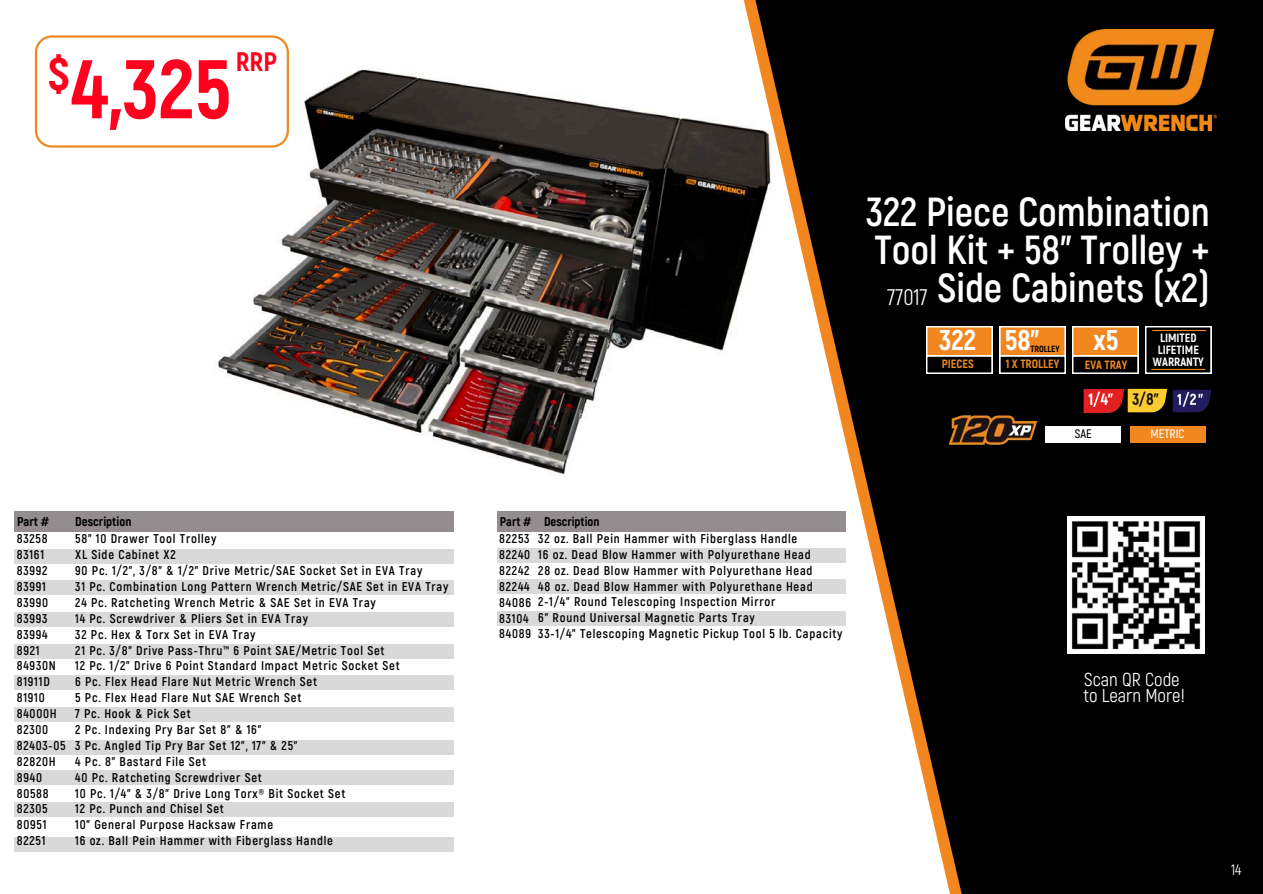
<style>
.page{position:relative;width:1263px;height:894px;background:#fff}
.page>*{position:absolute;margin:0;border:0;box-sizing:border-box;transform-origin:0 0}
.t1{font:800 82.95px "Akrobat";color:#ff001e}
.t2{font:800 45.6px "Akrobat";color:#ff001e}
.t3{font:700 40.5px/38.2px "Akrobat";color:#fff}
.t4{font:800 28.5px "Akrobat";color:#fff}
.t5{font:800 26.7px "Akrobat";color:#ff001e}
.t6{font:22.5px "Akrobat";color:#fff}
.t7{font:18.75px/15.8px "Akrobat";color:#fff}
.t8{font:15px "Akrobat";color:#fff}
.t9{font:800 12.9px "Akrobat";color:#000}
.t10{font:700 12.75px "Akrobat";letter-spacing:.06em;color:#000}
.t11{font:800 12.75px "Akrobat";color:#000}
.t12{font:600 12.3px "Akrobat";color:#fff}
.t13{font:600 12.3px "Akrobat";color:#000}
.t14{font:800 12px "Akrobat";color:#fff}
.t15{font:800 12px "Akrobat";color:#ee8922}
.t16{font:800 9px "Akrobat";color:#000}
</style>
<div class="page">
<img style="left:218px;top:69px;width:516px;height:406px">
<svg style="left:743px;top:0;width:520px;height:893px;fill:#000"></svg>
<svg style="left:926px;top:326px;width:66px;height:47px;background:#a5682d"></svg>
<svg style="left:1072px;top:326px;width:66px;height:47px;background:#a5682d"></svg>
<svg style="left:1145px;top:326px;width:66px;height:47px;background:#141413"></svg>
<hr style="left:1152px;top:330px;width:54px;height:1px;background:#ee8922">
<hr style="left:1151px;top:369px;width:54px;height:1px;background:#ee8922">
<img style="left:1083px;top:388px;width:42px;height:25px">
<img style="left:1128px;top:388px;width:41px;height:25px">
<img style="left:1171px;top:388px;width:41px;height:25px">
<img style="left:948px;top:412px;width:89px;height:34px">
<div style="left:1130px;top:426px;width:75px;height:17px;background:#f2861f"></div>
<div style="left:1046px;top:426px;width:75px;height:17px;background:#fff"></div>
<svg style="left:35px;top:35px;width:254px;height:113px"></svg>
<div style="left:14px;top:549px;width:440px;height:14px;background:#d9d9d9"></div>
<div style="left:14px;top:580px;width:440px;height:14px;background:#d9d9d9"></div>
<div style="left:14px;top:612px;width:440px;height:14px;background:#d9d9d9"></div>
<div style="left:14px;top:644px;width:440px;height:14px;background:#d9d9d9"></div>
<div style="left:14px;top:675px;width:440px;height:14px;background:#d9d9d9"></div>
<div style="left:14px;top:707px;width:440px;height:15px;background:#d9d9d9"></div>
<div style="left:14px;top:739px;width:440px;height:15px;background:#d9d9d9"></div>
<div style="left:14px;top:770px;width:440px;height:15px;background:#d9d9d9"></div>
<div style="left:14px;top:801px;width:440px;height:15px;background:#d9d9d9"></div>
<div style="left:14px;top:836px;width:440px;height:15px;background:#d9d9d9"></div>
<div style="left:497px;top:548px;width:349px;height:14px;background:#d9d9d9"></div>
<div style="left:497px;top:579px;width:349px;height:14px;background:#d9d9d9"></div>
<div style="left:497px;top:611px;width:349px;height:14px;background:#d9d9d9"></div>
<div style="left:497px;top:511px;width:349px;height:21px;background:#948c8e"></div>
<div style="left:14px;top:511px;width:440px;height:21px;background:#948c8e"></div>
<img style="left:1067px;top:516px;width:138px;height:137px">
<svg style="left:999px;top:326px;width:66px;height:47px;background:#a5682d"></svg>
<img style="left:1065px;top:30px;width:151px;height:100px">
<p class="t2" style="left:48px;top:44px;width:23px">$</p>
<p class="t5" style="left:236px;top:44px;width:43px">RRP</p>
<p class="t1" style="left:71px;top:35px;width:162px">4,325</p>
<p class="t9" style="left:17px;top:513px;width:34px">Part #</p>
<p class="t9" style="left:75px;top:513px;width:58px">Description</p>
<p class="t10" style="left:17px;top:530px;width:32px">83258</p>
<p class="t10" style="left:17px;top:546px;width:29px">83161</p>
<p class="t10" style="left:17px;top:562px;width:32px">83992</p>
<p class="t10" style="left:17px;top:578px;width:31px">83991</p>
<p class="t10" style="left:17px;top:594px;width:33px">83990</p>
<p class="t10" style="left:17px;top:610px;width:32px">83993</p>
<p class="t10" style="left:17px;top:625px;width:33px">83994</p>
<p class="t10" style="left:17px;top:641px;width:24px">8921</p>
<p class="t10" style="left:17px;top:657px;width:41px">84930N</p>
<p class="t10" style="left:17px;top:673px;width:35px">81911D</p>
<p class="t10" style="left:17px;top:689px;width:30px">81910</p>
<p class="t10" style="left:17px;top:705px;width:41px">84000H</p>
<p class="t10" style="left:17px;top:721px;width:33px">82300</p>
<p class="t10" style="left:17px;top:736px;width:50px">82403-05</p>
<p class="t10" style="left:17px;top:752px;width:41px">82820H</p>
<p class="t10" style="left:17px;top:768px;width:27px">8940</p>
<p class="t10" style="left:17px;top:784px;width:34px">80588</p>
<p class="t10" style="left:17px;top:800px;width:33px">82305</p>
<p class="t10" style="left:17px;top:816px;width:31px">80951</p>
<p class="t10" style="left:17px;top:832px;width:30px">82251</p>
<p class="t10" style="left:75px;top:530px;width:143px">58" 10 Drawer Tool Trolley</p>
<p class="t10" style="left:75px;top:546px;width:102px">XL Side Cabinet X2</p>
<p class="t10" style="left:75px;top:562px;width:349px">90 Pc. 1/2", 3/8" &amp; 1/2" Drive Metric/SAE Socket Set in EVA Tray</p>
<p class="t10" style="left:75px;top:578px;width:375px">31 Pc. Combination Long Pattern Wrench Metric/SAE Set in EVA Tray</p>
<p class="t10" style="left:75px;top:594px;width:302px">24 Pc. Ratcheting Wrench Metric &amp; SAE Set in EVA Tray</p>
<p class="t10" style="left:75px;top:610px;width:234px">14 Pc. Screwdriver &amp; Pliers Set in EVA Tray</p>
<h6 class="t10" style="left:75px;top:625px;width:182px">32 Pc. Hex &amp; Torx Set in EVA Tray</h6>
<p class="t10" style="left:75px;top:641px;width:311px">21 Pc. 3/8" Drive Pass-Thru™ 6 Point SAE/Metric Tool Set</p>
<p class="t10" style="left:75px;top:657px;width:326px">12 Pc. 1/2" Drive 6 Point Standard Impact Metric Socket Set</p>
<h1 class="t10" style="left:75px;top:673px;width:243px">6 Pc. Flex Head Flare Nut Metric Wrench Set</h1>
<h3 class="t10" style="left:75px;top:689px;width:228px">5 Pc. Flex Head Flare Nut SAE Wrench Set</h3>
<p class="t10" style="left:75px;top:705px;width:117px">7 Pc. Hook &amp; Pick Set</p>
<p class="t10" style="left:75px;top:721px;width:188px">2 Pc. Indexing Pry Bar Set 8" &amp; 16"</p>
<p class="t10" style="left:75px;top:736px;width:224px">3 Pc. Angled Tip Pry Bar Set 12", 17" &amp; 25"</p>
<p class="t10" style="left:75px;top:752px;width:132px">4 Pc. 8" Bastard File Set</p>
<p class="t10" style="left:75px;top:768px;width:188px">40 Pc. Ratcheting Screwdriver Set</p>
<p class="t10" style="left:75px;top:784px;width:272px">10 Pc. 1/4" &amp; 3/8" Drive Long Torx® Bit Socket Set</p>
<p class="t10" style="left:75px;top:800px;width:150px">12 Pc. Punch and Chisel Set</p>
<p class="t10" style="left:75px;top:816px;width:199px">10" General Purpose Hacksaw Frame</p>
<p class="t10" style="left:75px;top:832px;width:259px">16 oz. Ball Pein Hammer with Fiberglass Handle</p>
<p class="t3" style="left:866px;top:190px;width:345px">322 Piece Combination<br>Tool Kit + 58” Trolley +</p>
<p class="t6" style="left:887px;top:282px;width:42px">77017</p>
<p class="t3" style="left:938px;top:267px;width:274px">Side Cabinets (x2)</p>
<h2 class="t4" style="left:939px;top:322px;width:38px">322</h2>
<h5 class="t15" style="left:942px;top:356px;width:34px">PIECES</h5>
<p class="t4" style="left:1005px;top:322px;width:36px">58"</p>
<p class="t15" style="left:1006px;top:356px;width:55px">1 X TROLLEY</p>
<p class="t16" style="left:1030px;top:343px;width:31px">TROLLEY</p>
<h4 class="t4" style="left:1094px;top:322px;width:26px">x5</h4>
<p class="t15" style="left:1085px;top:356px;width:44px">EVA TRAY</p>
<h4 class="t14" style="left:1160px;top:330px;width:38px">LIMITED</h4>
<p class="t14" style="left:1158px;top:342px;width:43px">LIFETIME</p>
<p class="t14" style="left:1153px;top:354px;width:52px">WARRANTY</p>
<p class="t13" style="left:1075px;top:426px;width:19px">SAE</p>
<p class="t12" style="left:1150px;top:426px;width:36px">METRIC</p>
<p class="t11" style="left:500px;top:513px;width:33px">Part #</p>
<p class="t11" style="left:544px;top:513px;width:57px">Description</p>
<p class="t10" style="left:538px;top:530px;width:260px">32 oz. Ball Pein Hammer with Fiberglass Handle</p>
<p class="t10" style="left:538px;top:546px;width:274px">16 oz. Dead Blow Hammer with Polyurethane Head</p>
<p class="t10" style="left:538px;top:562px;width:276px">28 oz. Dead Blow Hammer with Polyurethane Head</p>
<p class="t10" style="left:538px;top:577px;width:276px">48 oz. Dead Blow Hammer with Polyurethane Head</p>
<p class="t10" style="left:538px;top:593px;width:239px">2-1/4" Round Telescoping Inspection Mirror</p>
<p class="t10" style="left:538px;top:609px;width:218px">6" Round Universal Magnetic Parts Tray</p>
<p class="t10" style="left:538px;top:625px;width:306px">33-1/4" Telescoping Magnetic Pickup Tool 5 lb. Capacity</p>
<p class="t10" style="left:499px;top:530px;width:32px">82253</p>
<p class="t10" style="left:499px;top:546px;width:33px">82240</p>
<p class="t10" style="left:499px;top:562px;width:32px">82242</p>
<p class="t10" style="left:499px;top:578px;width:32px">82244</p>
<p class="t10" style="left:499px;top:593px;width:33px">84086</p>
<p class="t10" style="left:499px;top:609px;width:31px">83104</p>
<p class="t10" style="left:499px;top:625px;width:33px">84089</p>
<p class="t7" style="left:1083px;top:670px;width:103px">Scan QR Code to Learn More!</p>
<p class="t8" style="left:1231px;top:860px;width:12px">14</p>
</div>
